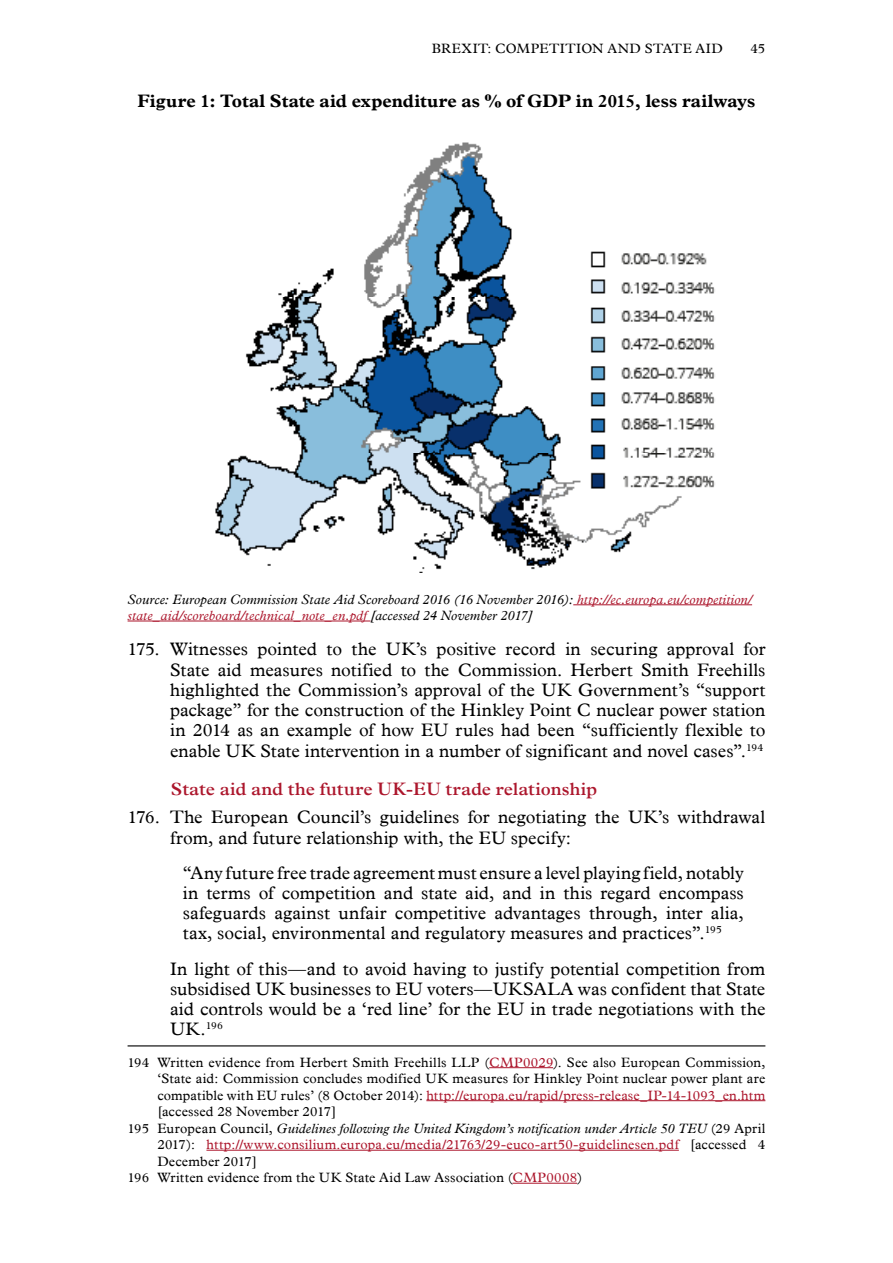
<style>
.page{position:relative;width:893px;height:1263px;background:#fff}
.page>*{position:absolute;margin:0;border:0;box-sizing:border-box;transform-origin:0 0}
.t1{font:18px/20.2px "Plantin";color:#000;text-align:justify}
.t2{font:700 18px "Plantin";letter-spacing:.005em;color:#000}
.t3{font:600 18px "Plantin";letter-spacing:.005em;color:#ac162c}
.t4{font:13.5px "Plantin";letter-spacing:.015em;color:#000}
.t5{font:italic 13.5px/16.2px "Plantin";letter-spacing:.01em;color:#000}
.t6{font:13.5px "Plantin";letter-spacing:.015em;color:#ac162c}
.s1{color:#ac162c}
.s2{color:#000}
.s3{font-style:normal}
</style>
<div class="page">
<hr style="left:573px;top:604px;width:179px;height:1px;background:#ac162c">
<hr style="left:128px;top:621px;width:242px;height:1px;background:#ac162c">
<img style="left:215px;top:142px;width:500px;height:431px">
<hr style="left:128px;top:1045px;width:637px;height:1px;background:#000">
<hr style="left:489px;top:1067px;width:64px;height:1px;background:#ac162c">
<hr style="left:426px;top:1100px;width:339px;height:1px;background:#ac162c">
<hr style="left:206px;top:1150px;width:473px;height:1px;background:#ac162c">
<hr style="left:512px;top:1183px;width:65px;height:1px;background:#ac162c">
<p class="t4" style="left:432px;top:41px;width:74px">Brexit: competition</p>
<p class="t4" style="left:607px;top:41px;width:13px">and</p>
<p class="t4" style="left:645px;top:41px;width:19px">State</p>
<p class="t4" style="left:695px;top:41px;width:10px">aid</p>
<p class="t4" style="left:750px;top:41px;width:17px">45</p>
<p class="t2" style="left:138px;top:91px;width:619px">Figure 1: Total State aid expenditure as % of GDP in 2015, less railways</p>
<p class="t5" style="left:128px;top:592px;width:626px">Source: European Commission State Aid Scoreboard 2016 (16 November 2016): <span class="s1">http://ec.europa.eu/competition/ state_aid/scoreboard/technical_note_en.pdf</span> [accessed 24 November 2017]</p>
<p class="t1" style="left:170px;top:640px;width:597px;text-indent:-43px">175. Witnesses pointed to the UK’s positive record in securing approval for State aid measures notified to the Commission. Herbert Smith Freehills highlighted the Commission’s approval of the UK Government’s “support package” for the construction of the Hinkley Point C nuclear power station in 2014 as an example of how EU rules had been “sufficiently flexible to enable UK State intervention in a number of significant and novel cases”.<sup>194</sup></p>
<p class="t3" style="left:171px;top:778px;width:428px">State aid and the future UK-EU trade relationship</p>
<p class="t1" style="left:170px;top:808px;width:597px;text-indent:-43px">176. The European Council’s guidelines for negotiating the UK’s withdrawal from, and future relationship with, the EU specify:</p>
<p class="t1" style="left:183px;top:863px;width:562px">“Any future free trade agreement must ensure a level playing field, notably in terms of competition and state aid, and in this regard encompass safeguards against unfair competitive advantages through, inter alia, tax, social, environmental and regulatory measures and practices”.<sup>195</sup></p>
<p class="t1" style="left:170px;top:959px;width:597px">In light of this—and to avoid having to justify potential competition from subsidised UK businesses to EU voters—UKSALA was confident that State aid controls would be a ‘red line’ for the EU in trade negotiations with the UK.<sup>196</sup></p>
<p class="t4" style="left:128px;top:1054px;width:639px">194 Written evidence from Herbert Smith Freehills LLP (<span class="s1">CMP0029</span>). See also European Commission,</p>
<p class="t4" style="left:157px;top:1071px;width:610px">‘State aid: Commission concludes modified UK measures for Hinkley Point nuclear power plant are</p>
<p class="t6" style="left:157px;top:1087px;width:610px"><span class="s2">compatible with EU rules’ (8 October 2014):</span> http://europa.eu/rapid/press-release_IP-14-1093_en.htm</p>
<p class="t4" style="left:157px;top:1104px;width:181px">[accessed 28 November 2017]</p>
<p class="t5" style="left:128px;top:1121px;width:639px"><span class="s3">195 European Council,</span> Guidelines following the United Kingdom’s notification under Article 50 TEU <span class="s3">(29 April</span></p>
<p class="t6" style="left:157px;top:1137px;width:610px"><span class="s2">2017):</span> http://www.consilium.europa.eu/media/21763/29-euco-art50-guidelinesen.pdf <span class="s2">[accessed 4</span></p>
<p class="t4" style="left:157px;top:1153px;width:101px">December 2017]</p>
<p class="t4" style="left:128px;top:1170px;width:456px">196 Written evidence from the UK State Aid Law Association (<span class="s1">CMP0008</span>)</p>
</div>
